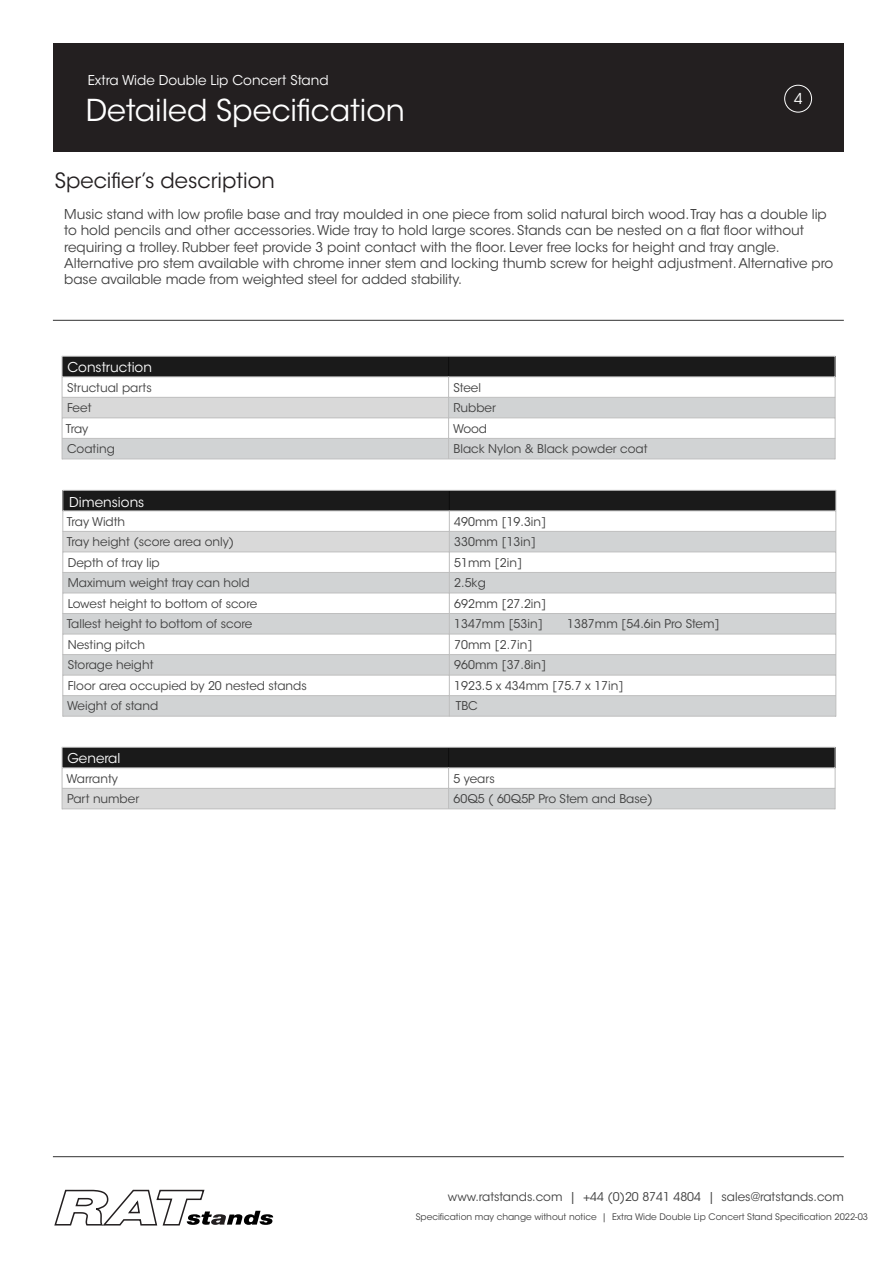
<style>
.page{position:relative;width:893px;height:1263px;background:#fff}
.page>*{position:absolute;margin:0;border:0;box-sizing:border-box;transform-origin:0 0}
.t1{font:30px "ITC Avant Garde Std";color:#fff}
.t2{font:21px "ITC Avant Garde Std";color:#231f20}
.t3{font:15px "ITC Avant Garde Std";color:#fff}
.t4{font:13.5px/16.2px "ITC Avant Garde Std";color:#404040}
.t5{font:13.5px "ITC Avant Garde Std";color:#fff}
.t6{font:12px "ITC Avant Garde Std";color:#404040}
.t7{font:9px "ITC Avant Garde Std";color:#404040}
</style>
<div class="page">
<hr style="left:53px;top:320px;width:791px;height:1px;background:#323232">
<div style="left:62px;top:747px;width:773px;height:21px;background:#1a1a1a"></div>
<div style="left:62px;top:788px;width:387px;height:21px;background:#d9d9d9"></div>
<div style="left:449px;top:788px;width:386px;height:21px;background:#d1d3d4"></div>
<svg style="left:448px;top:748px;width:1px;height:19px"></svg>
<hr style="left:62px;top:747px;width:1px;height:62px;background:#bfbfbf">
<hr style="left:835px;top:747px;width:1px;height:62px;background:#bfbfbf">
<hr style="left:448px;top:768px;width:1px;height:41px;background:#bfbfbf">
<hr style="left:62px;top:747px;width:773px;height:1px;background:#bfbfbf">
<hr style="left:62px;top:767px;width:773px;height:1px;background:#bfbfbf">
<hr style="left:62px;top:788px;width:773px;height:1px;background:#bfbfbf">
<hr style="left:62px;top:808px;width:773px;height:1px;background:#bfbfbf">
<div style="left:62px;top:356px;width:773px;height:21px;background:#1a1a1a"></div>
<svg style="left:63px;top:398px;width:772px;height:61px;fill:#d1d3d4"></svg>
<svg style="left:448px;top:357px;width:1px;height:19px"></svg>
<hr style="left:62px;top:356px;width:1px;height:103px;background:#bfbfbf">
<hr style="left:835px;top:356px;width:1px;height:103px;background:#bfbfbf">
<hr style="left:448px;top:377px;width:1px;height:82px;background:#bfbfbf">
<hr style="left:62px;top:356px;width:773px;height:1px;background:#bfbfbf">
<hr style="left:62px;top:376px;width:773px;height:1px;background:#bfbfbf">
<hr style="left:62px;top:397px;width:773px;height:1px;background:#bfbfbf">
<hr style="left:62px;top:417px;width:773px;height:1px;background:#bfbfbf">
<hr style="left:62px;top:438px;width:773px;height:1px;background:#bfbfbf">
<hr style="left:62px;top:459px;width:773px;height:1px;background:#bfbfbf">
<div style="left:63px;top:490px;width:773px;height:21px;background:#1a1a1a"></div>
<svg style="left:63px;top:532px;width:772px;height:184px;fill:#d1d3d4"></svg>
<svg style="left:449px;top:491px;width:1px;height:19px"></svg>
<hr style="left:62px;top:490px;width:1px;height:226px;background:#bfbfbf">
<hr style="left:835px;top:490px;width:1px;height:226px;background:#bfbfbf">
<hr style="left:449px;top:511px;width:1px;height:205px;background:#bfbfbf">
<hr style="left:63px;top:490px;width:773px;height:1px;background:#bfbfbf">
<hr style="left:63px;top:510px;width:773px;height:1px;background:#bfbfbf">
<hr style="left:63px;top:531px;width:773px;height:1px;background:#bfbfbf">
<hr style="left:63px;top:551px;width:773px;height:1px;background:#bfbfbf">
<hr style="left:63px;top:572px;width:773px;height:1px;background:#bfbfbf">
<hr style="left:63px;top:593px;width:773px;height:1px;background:#bfbfbf">
<hr style="left:63px;top:613px;width:773px;height:1px;background:#bfbfbf">
<hr style="left:63px;top:634px;width:773px;height:1px;background:#bfbfbf">
<hr style="left:63px;top:654px;width:773px;height:1px;background:#bfbfbf">
<hr style="left:63px;top:675px;width:773px;height:1px;background:#bfbfbf">
<hr style="left:63px;top:695px;width:773px;height:1px;background:#bfbfbf">
<hr style="left:63px;top:716px;width:773px;height:1px;background:#bfbfbf">
<div style="left:53px;top:44px;width:791px;height:108px;background:#231f20"></div>
<div style="left:784px;top:85px;width:28px;height:27px;border:1px solid #fff;border-radius:50%"></div>
<svg style="left:54px;top:1189px;width:219px;height:37px"></svg>
<hr style="left:53px;top:1156px;width:791px;height:1px;background:#323232">
<p class="t5" style="left:88px;top:75px;width:242px">Extra Wide Double Lip Concert Stand</p>
<h1 class="t1" style="left:86px;top:99px;width:321px">Detailed Specification</h1>
<p class="t3" style="left:794px;top:93px;width:10px">4</p>
<h2 class="t2" style="left:55px;top:173px;width:221px">Specifier’s description</h2>
<p class="t4" style="left:64px;top:208px;width:771px">Music stand with low profile base and tray moulded in one piece from solid natural birch wood.Tray has a double lip to hold pencils and other accessories.Wide tray to hold large scores. Stands can be nested on a flat floor without requiring a trolley. Rubber feet provide 3 point contact with the floor. Lever free locks for height and tray angle.<br>Alternative pro stem available with chrome inner stem and locking thumb screw for height adjustment. Alternative pro base available made from weighted steel for added stability.</p>
<p class="t5" style="left:67px;top:362px;width:86px">Construction</p>
<p class="t6" style="left:67px;top:383px;width:86px">Structual parts</p>
<p class="t6" style="left:454px;top:383px;width:29px">Steel</p>
<p class="t6" style="left:67px;top:403px;width:26px">Feet</p>
<p class="t6" style="left:454px;top:403px;width:44px">Rubber</p>
<p class="t6" style="left:66px;top:424px;width:24px">Tray</p>
<p class="t6" style="left:453px;top:424px;width:36px">Wood</p>
<p class="t6" style="left:67px;top:444px;width:49px">Coating</p>
<p class="t6" style="left:454px;top:444px;width:195px">Black Nylon &amp; Black powder coat</p>
<p class="t5" style="left:69px;top:497px;width:77px">Dimensions</p>
<p class="t6" style="left:67px;top:517px;width:60px">Tray Width</p>
<p class="t6" style="left:454px;top:517px;width:94px">490mm [19.3in]</p>
<p class="t6" style="left:67px;top:537px;width:169px">Tray height (score area only)</p>
<p class="t6" style="left:454px;top:537px;width:83px">330mm [13in]</p>
<p class="t6" style="left:68px;top:558px;width:94px">Depth of tray lip</p>
<p class="t6" style="left:454px;top:558px;width:69px">51mm [2in]</p>
<p class="t6" style="left:68px;top:578px;width:184px">Maximum weight tray can hold</p>
<p class="t6" style="left:454px;top:578px;width:33px">2.5kg</p>
<p class="t6" style="left:68px;top:599px;width:191px">Lowest height to bottom of score</p>
<p class="t6" style="left:454px;top:599px;width:94px">692mm [27.2in]</p>
<p class="t6" style="left:67px;top:619px;width:187px">Tallest height to bottom of score</p>
<p class="t6" style="left:454px;top:619px;width:90px">1347mm [53in]</p>
<p class="t6" style="left:567px;top:619px;width:154px">1387mm [54.6in Pro Stem]</p>
<p class="t6" style="left:68px;top:640px;width:79px">Nesting pitch</p>
<p class="t6" style="left:454px;top:640px;width:80px">70mm [2.7in]</p>
<p class="t6" style="left:68px;top:660px;width:87px">Storage height</p>
<p class="t6" style="left:454px;top:660px;width:94px">960mm [37.8in]</p>
<p class="t6" style="left:68px;top:681px;width:241px">Floor area occupied by 20 nested stands</p>
<p class="t6" style="left:454px;top:681px;width:171px">1923.5 x 434mm [75.7 x 17in]</p>
<p class="t6" style="left:67px;top:701px;width:92px">Weight of stand</p>
<p class="t6" style="left:456px;top:701px;width:24px">TBC</p>
<p class="t5" style="left:67px;top:752px;width:55px">General</p>
<p class="t6" style="left:67px;top:774px;width:53px">Warranty</p>
<p class="t6" style="left:454px;top:774px;width:43px">5 years</p>
<p class="t6" style="left:67px;top:794px;width:74px">Part number</p>
<p class="t6" style="left:454px;top:794px;width:201px">60Q5 ( 60Q5P Pro Stem and Base)</p>
<p class="t6" style="left:448px;top:1192px;width:397px">www.ratstands.com | +44 (0)20 8741 4804 | sales@ratstands.com</p>
<p class="t7" style="left:416px;top:1213px;width:454px">Specification may change without notice | Extra Wide Double Lip Concert Stand Specification 2022-03</p>
</div>
